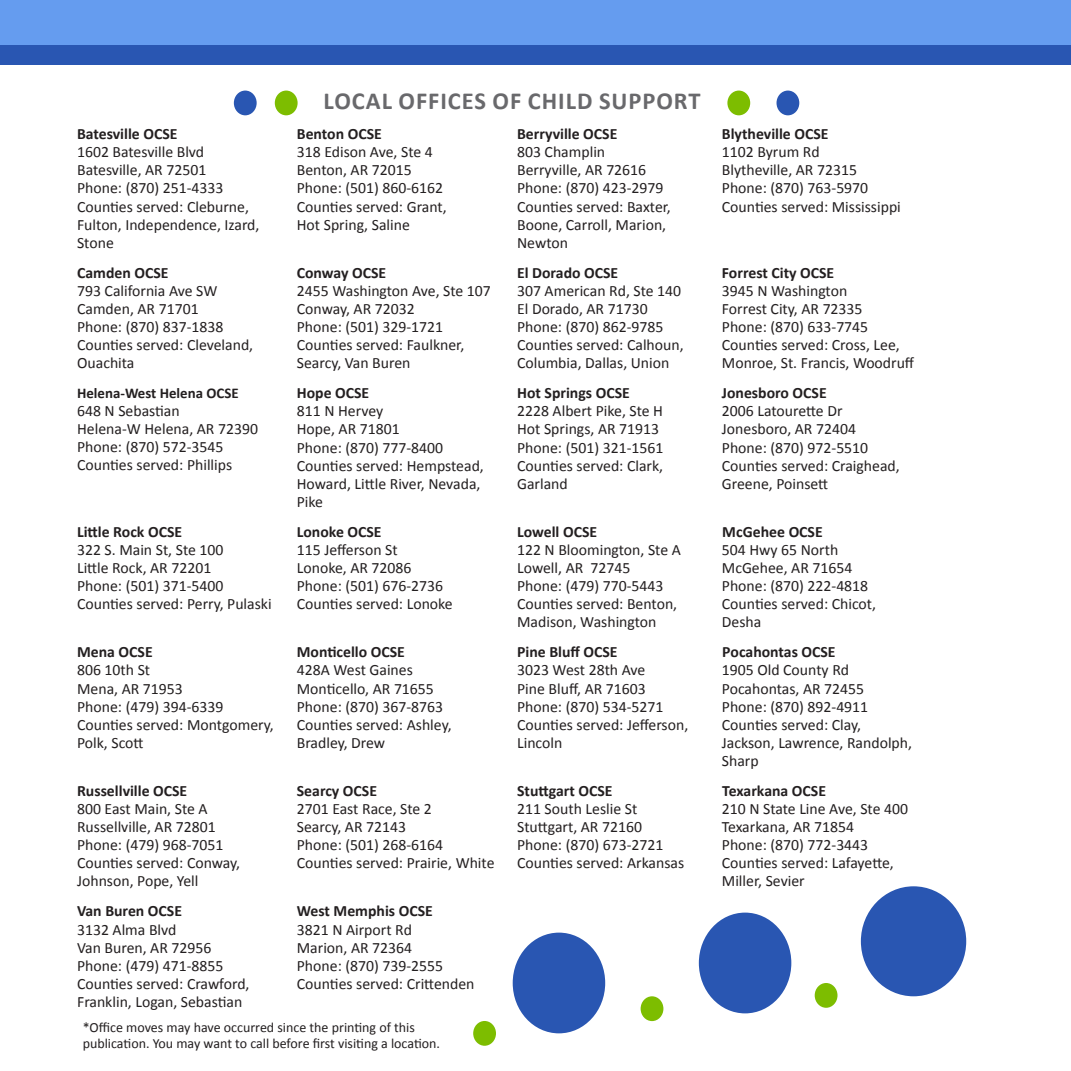
<style>
.page{position:relative;width:1071px;height:1071px;background:#fff}
.page>*{position:absolute;margin:0;border:0;box-sizing:border-box;transform-origin:0 0}
.t1{font:700 24.5px "Calibri";letter-spacing:.04em;color:#69696c}
.t2{font:15.75px/18.2px "Calibri";color:#231f20}
.t3{font:700 15.75px "Calibri";color:#231f20}
.t4{font:700 14.88px "Calibri";color:#231f20}
.t5{font:14px/16.8px "Calibri";color:#231f20}
</style>
<div class="page">
<div style="left:0;top:0;width:1071px;height:65px;background:#2956b2"></div>
<div style="left:0;top:0;width:1071px;height:45px;background:#659cef"></div>
<div style="left:641px;top:996px;width:22px;height:25px;background:#7dbd00;border-radius:50%"></div>
<div style="left:815px;top:983px;width:23px;height:25px;background:#7dbd00;border-radius:50%"></div>
<div style="left:473px;top:1021px;width:23px;height:25px;background:#7dbd00;border-radius:50%"></div>
<div style="left:861px;top:886px;width:105px;height:110px;background:#2956b2;border-radius:50%"></div>
<div style="left:513px;top:933px;width:92px;height:100px;background:#2956b2;border-radius:50%"></div>
<div style="left:699px;top:913px;width:92px;height:100px;background:#2956b2;border-radius:50%"></div>
<div style="left:727px;top:91px;width:23px;height:24px;background:#7dbd00;border-radius:50%"></div>
<div style="left:275px;top:91px;width:23px;height:24px;background:#7dbd00;border-radius:50%"></div>
<div style="left:234px;top:91px;width:23px;height:24px;background:#2956b2;border-radius:50%"></div>
<div style="left:777px;top:91px;width:22px;height:24px;background:#2956b2;border-radius:50%"></div>
<p class="t3" style="left:77px;top:128px;width:102px">Batesville OCSE</p>
<p class="t2" style="left:77px;top:143px;width:184px">1602 Batesville Blvd<br>Batesville, AR 72501<br>Phone: (870) 251-4333<br>Counties served: Cleburne,<br>Fulton, Independence, Izard,<br>Stone</p>
<p class="t3" style="left:77px;top:267px;width:93px">Camden OCSE</p>
<p class="t2" style="left:77px;top:282px;width:178px">793 California Ave SW<br>Camden, AR 71701<br>Phone: (870) 837-1838<br>Counties served: Cleveland,<br>Ouachita</p>
<p class="t4" style="left:77px;top:387px;width:163px">Helena-West Helena OCSE</p>
<p class="t2" style="left:77px;top:402px;width:182px">648 N Sebastian<br>Helena-W Helena, AR 72390<br>Phone: (870) 572-3545<br>Counties served: Phillips</p>
<p class="t3" style="left:77px;top:522px;width:107px">Little Rock OCSE</p>
<p class="t2" style="left:77px;top:541px;width:196px">322 S. Main St, Ste 100<br>Little Rock, AR 72201<br>Phone: (501) 371-5400<br>Counties served: Perry, Pulaski</p>
<p class="t3" style="left:77px;top:647px;width:77px">Mena OCSE</p>
<p class="t2" style="left:77px;top:661px;width:198px">806 10th St<br>Mena, AR 71953<br>Phone: (479) 394-6339<br>Counties served: Montgomery,<br>Polk, Scott</p>
<p class="t3" style="left:77px;top:785px;width:112px">Russellville OCSE</p>
<p class="t2" style="left:77px;top:800px;width:165px">800 East Main, Ste A<br>Russellville, AR 72801<br>Phone: (479) 968-7051<br>Counties served: Conway,<br>Johnson, Pope, Yell</p>
<p class="t3" style="left:77px;top:906px;width:106px">Van Buren OCSE</p>
<p class="t2" style="left:77px;top:920px;width:174px">3132 Alma Blvd<br>Van Buren, AR 72956<br>Phone: (479) 471-8855<br>Counties served: Crawford,<br>Franklin, Logan, Sebastian</p>
<h1 class="t1" style="left:324px;top:92px;width:379px">LOCAL OFFICES OF CHILD SUPPORT</h1>
<p class="t3" style="left:297px;top:128px;width:86px">Benton OCSE</p>
<p class="t2" style="left:297px;top:143px;width:151px">318 Edison Ave, Ste 4<br>Benton, AR 72015<br>Phone: (501) 860-6162<br>Counties served: Grant,<br>Hot Spring, Saline</p>
<p class="t3" style="left:297px;top:267px;width:91px">Conway OCSE</p>
<p class="t2" style="left:297px;top:282px;width:196px">2455 Washington Ave, Ste 107<br>Conway, AR 72032<br>Phone: (501) 329-1721<br>Counties served: Faulkner,<br>Searcy, Van Buren</p>
<p class="t3" style="left:297px;top:387px;width:74px">Hope OCSE</p>
<p class="t2" style="left:297px;top:403px;width:189px">811 N Hervey<br>Hope, AR 71801<br>Phone: (870) 777-8400<br>Counties served: Hempstead,<br>Howard, Little River, Nevada,<br>Pike</p>
<p class="t3" style="left:297px;top:526px;width:86px">Lonoke OCSE</p>
<p class="t2" style="left:297px;top:541px;width:157px">115 Jefferson St<br>Lonoke, AR 72086<br>Phone: (501) 676-2736<br>Counties served: Lonoke</p>
<p class="t3" style="left:297px;top:642px;width:110px">Monticello OCSE</p>
<p class="t2" style="left:297px;top:661px;width:156px">428A West Gaines<br>Monticello, AR 71655<br>Phone: (870) 367-8763<br>Counties served: Ashley,<br>Bradley, Drew</p>
<p class="t3" style="left:297px;top:785px;width:82px">Searcy OCSE</p>
<p class="t2" style="left:297px;top:800px;width:199px">2701 East Race, Ste 2<br>Searcy, AR 72143<br>Phone: (501) 268-6164<br>Counties served: Prairie, White</p>
<p class="t3" style="left:297px;top:906px;width:138px">West Memphis OCSE</p>
<p class="t2" style="left:297px;top:921px;width:179px">3821 N Airport Rd<br>Marion, AR 72364<br>Phone: (870) 739-2555<br>Counties served: Crittenden</p>
<p class="t3" style="left:517px;top:128px;width:102px">Berryville OCSE</p>
<p class="t2" style="left:517px;top:143px;width:155px">803 Champlin<br>Berryville, AR 72616<br>Phone: (870) 423-2979<br>Counties served: Baxter,<br>Boone, Carroll, Marion,<br>Newton</p>
<p class="t3" style="left:517px;top:267px;width:103px">El Dorado OCSE</p>
<p class="t2" style="left:517px;top:282px;width:168px">307 American Rd, Ste 140<br>El Dorado, AR 71730<br>Phone: (870) 862-9785<br>Counties served: Calhoun,<br>Columbia, Dallas, Union</p>
<p class="t3" style="left:517px;top:387px;width:114px">Hot Springs OCSE</p>
<p class="t2" style="left:517px;top:402px;width:148px">2228 Albert Pike, Ste H<br>Hot Springs, AR 71913<br>Phone: (501) 321-1561<br>Counties served: Clark,<br>Garland</p>
<p class="t3" style="left:517px;top:526px;width:82px">Lowell OCSE</p>
<p class="t2" style="left:517px;top:541px;width:165px">122 N Bloomington, Ste A<br>Lowell, AR 72745<br>Phone: (479) 770-5443<br>Counties served: Benton,<br>Madison, Washington</p>
<p class="t3" style="left:517px;top:642px;width:102px">Pine Bluff OCSE</p>
<p class="t2" style="left:517px;top:661px;width:173px">3023 West 28th Ave<br>Pine Bluff, AR 71603<br>Phone: (870) 534-5271<br>Counties served: Jefferson,<br>Lincoln</p>
<p class="t3" style="left:517px;top:781px;width:97px">Stuttgart OCSE</p>
<p class="t2" style="left:517px;top:800px;width:169px">211 South Leslie St<br>Stuttgart, AR 72160<br>Phone: (870) 673-2721<br>Counties served: Arkansas</p>
<p class="t5" style="left:83px;top:1019px;width:359px">*Office moves may have occurred since the printing of this publication. You may want to call before first visiting a location.</p>
<p class="t3" style="left:722px;top:128px;width:108px">Blytheville OCSE</p>
<p class="t2" style="left:722px;top:143px;width:180px">1102 Byrum Rd<br>Blytheville, AR 72315<br>Phone: (870) 763-5970<br>Counties served: Mississippi</p>
<p class="t3" style="left:722px;top:267px;width:114px">Forrest City OCSE</p>
<p class="t2" style="left:722px;top:282px;width:194px">3945 N Washington<br>Forrest City, AR 72335<br>Phone: (870) 633-7745<br>Counties served: Cross, Lee,<br>Monroe, St. Francis, Woodruff</p>
<p class="t3" style="left:722px;top:387px;width:106px">Jonesboro OCSE</p>
<p class="t2" style="left:722px;top:402px;width:179px">2006 Latourette Dr<br>Jonesboro, AR 72404<br>Phone: (870) 972-5510<br>Counties served: Craighead,<br>Greene, Poinsett</p>
<p class="t3" style="left:722px;top:526px;width:102px">McGehee OCSE</p>
<p class="t2" style="left:722px;top:541px;width:156px">504 Hwy 65 North<br>McGehee, AR 71654<br>Phone: (870) 222-4818<br>Counties served: Chicot,<br>Desha</p>
<p class="t3" style="left:722px;top:647px;width:115px">Pocahontas OCSE</p>
<p class="t2" style="left:722px;top:661px;width:192px">1905 Old County Rd<br>Pocahontas, AR 72455<br>Phone: (870) 892-4911<br>Counties served: Clay,<br>Jackson, Lawrence, Randolph,<br>Sharp</p>
<p class="t3" style="left:722px;top:785px;width:105px">Texarkana OCSE</p>
<p class="t2" style="left:722px;top:800px;width:188px">210 N State Line Ave, Ste 400<br>Texarkana, AR 71854<br>Phone: (870) 772-3443<br>Counties served: Lafayette,<br>Miller, Sevier</p>
</div>
